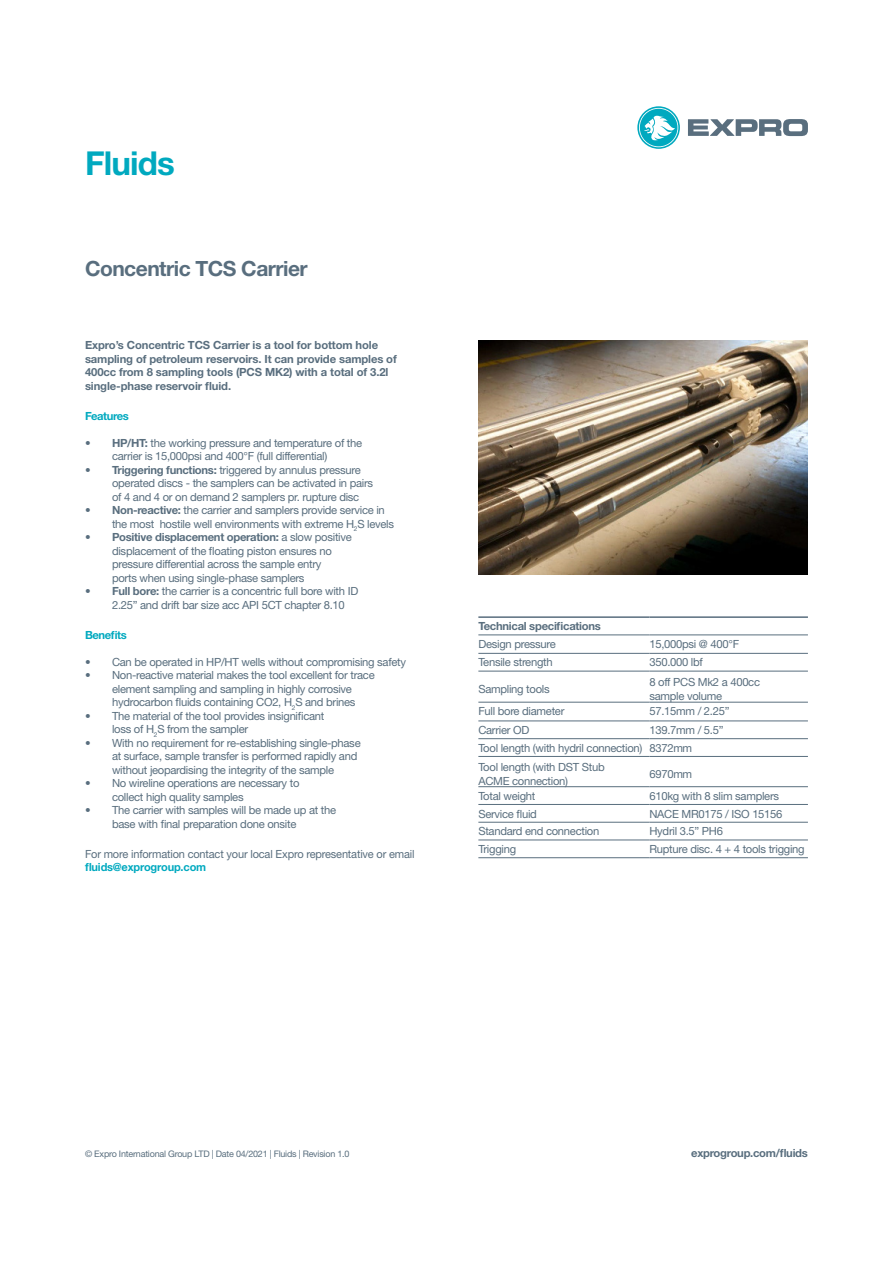
<style>
.page{position:relative;width:893px;height:1263px;background:#fff}
.page>*{position:absolute;margin:0;border:0;box-sizing:border-box;transform-origin:0 0}
.t1{font:700 33px "Helvetica Neue";letter-spacing:-.025em;color:#00a9bf}
.t2{font:700 21px "Helvetica Neue";letter-spacing:-.025em;color:#596e7e}
.t3{font:11.25px/13.5px "Helvetica Neue";letter-spacing:-.025em;color:#596e7e}
.t4{font:700 11.25px/13.5px "Helvetica Neue";letter-spacing:-.01em;color:#596e7e}
.t5{font:700 11.25px "Helvetica Neue";letter-spacing:-.04em;color:#00a9bf}
.t6{font:9px "Helvetica Neue";letter-spacing:-.025em;color:#596e7e}
.s1{font-weight:700}
.s2{font-weight:700;color:#00a9bf}
</style>
<div class="page">
<svg style="left:688px;top:119px;width:120px;height:17px"></svg>
<svg style="left:637px;top:106px;width:43px;height:43px"></svg>
<img style="left:478px;top:340px;width:330px;height:234px">
<hr style="left:478px;top:616px;width:171px;height:2px;background:#596e7e">
<hr style="left:649px;top:616px;width:159px;height:2px;background:#596e7e">
<hr style="left:478px;top:635px;width:171px;height:1px;background:#596e7e">
<hr style="left:649px;top:635px;width:159px;height:1px;background:#596e7e">
<hr style="left:478px;top:653px;width:171px;height:1px;background:#596e7e">
<hr style="left:649px;top:653px;width:159px;height:1px;background:#596e7e">
<hr style="left:478px;top:671px;width:171px;height:1px;background:#596e7e">
<hr style="left:649px;top:671px;width:159px;height:1px;background:#596e7e">
<hr style="left:478px;top:702px;width:171px;height:1px;background:#596e7e">
<hr style="left:649px;top:702px;width:159px;height:1px;background:#596e7e">
<hr style="left:478px;top:721px;width:171px;height:1px;background:#596e7e">
<hr style="left:649px;top:721px;width:159px;height:1px;background:#596e7e">
<hr style="left:478px;top:738px;width:171px;height:1px;background:#596e7e">
<hr style="left:649px;top:738px;width:159px;height:1px;background:#596e7e">
<hr style="left:478px;top:756px;width:171px;height:1px;background:#596e7e">
<hr style="left:649px;top:756px;width:159px;height:1px;background:#596e7e">
<hr style="left:478px;top:786px;width:171px;height:1px;background:#596e7e">
<hr style="left:649px;top:786px;width:159px;height:1px;background:#596e7e">
<hr style="left:478px;top:804px;width:171px;height:1px;background:#596e7e">
<hr style="left:649px;top:804px;width:159px;height:1px;background:#596e7e">
<hr style="left:478px;top:822px;width:171px;height:1px;background:#596e7e">
<hr style="left:649px;top:822px;width:159px;height:1px;background:#596e7e">
<hr style="left:478px;top:840px;width:171px;height:1px;background:#596e7e">
<hr style="left:649px;top:840px;width:159px;height:1px;background:#596e7e">
<hr style="left:478px;top:857px;width:171px;height:1px;background:#596e7e">
<hr style="left:649px;top:857px;width:159px;height:1px;background:#596e7e">
<p class="t1" style="left:85px;top:142px;width:91px">Fluids</p>
<p class="t2" style="left:85px;top:256px;width:224px">Concentric TCS Carrier</p>
<p class="t4" style="left:85px;top:338px;width:313px">Expro’s Concentric TCS Carrier is a tool for bottom hole sampling of petroleum reservoirs. It can provide samples of 400cc from 8 sampling tools (PCS MK2) with a total of 3.2l single-phase reservoir fluid.</p>
<p class="t5" style="left:85px;top:409px;width:45px">Features</p>
<p class="t3" style="left:112px;top:436px;width:252px;text-indent:-27px"><span class="s1">• HP/HT:</span> the working pressure and temperature of the carrier is 15,000psi and 400°F (full differential)</p>
<p class="t3" style="left:112px;top:463px;width:263px;text-indent:-27px"><span class="s1">• Triggering functions:</span> triggered by annulus pressure operated discs - the samplers can be activated in pairs of 4 and 4 or on demand 2 samplers pr. rupture disc</p>
<p class="t3" style="left:112px;top:503px;width:284px;text-indent:-27px"><span class="s1">• Non-reactive:</span> the carrier and samplers provide service in the most hostile well environments with extreme H<sub>2</sub>S levels</p>
<p class="t3" style="left:112px;top:530px;width:241px;text-indent:-27px"><span class="s1">• Positive displacement operation:</span> a slow positive displacement of the floating piston ensures no pressure differential across the sample entry<br>ports when using single-phase samplers</p>
<p class="t3" style="left:112px;top:584px;width:248px;text-indent:-27px"><span class="s1">• Full bore:</span> the carrier is a concentric full bore with ID<br>2.25” and drift bar size acc API 5CT chapter 8.10</p>
<p class="t5" style="left:85px;top:628px;width:43px">Benefits</p>
<p class="t3" style="left:85px;top:655px;width:322px">• Can be operated in HP/HT wells without compromising safety</p>
<p class="t3" style="left:112px;top:668px;width:264px;text-indent:-27px">• Non-reactive material makes the tool excellent for trace element sampling and sampling in highly corrosive hydrocarbon fluids containing CO2, H<sub>2</sub>S and brines</p>
<p class="t3" style="left:112px;top:709px;width:214px;text-indent:-27px">• The material of the tool provides insignificant loss of H<sub>2</sub>S from the sampler</p>
<p class="t3" style="left:112px;top:736px;width:250px;text-indent:-27px">• With no requirement for re-establishing single-phase at surface, sample transfer is performed rapidly and without jeopardising the integrity of the sample</p>
<p class="t3" style="left:112px;top:776px;width:189px;text-indent:-27px">• No wireline operations are necessary to collect high quality samples</p>
<p class="t3" style="left:112px;top:803px;width:226px;text-indent:-27px">• The carrier with samples will be made up at the base with final preparation done onsite</p>
<p class="t3" style="left:85px;top:847px;width:331px">For more information contact your local Expro representative or email <span class="s2">fluids@exprogroup.com</span></p>
<p class="t4" style="left:478px;top:619px;width:124px">Technical specifications</p>
<p class="t3" style="left:478px;top:637px;width:79px">Design pressure</p>
<p class="t3" style="left:649px;top:637px;width:91px">15,000psi @ 400°F</p>
<p class="t3" style="left:478px;top:655px;width:76px">Tensile strength</p>
<p class="t3" style="left:649px;top:655px;width:55px">350.000 lbf</p>
<p class="t3" style="left:478px;top:682px;width:73px">Sampling tools</p>
<p class="t3" style="left:649px;top:675px;width:112px">8 off PCS Mk2 a 400cc sample volume</p>
<p class="t3" style="left:478px;top:704px;width:88px">Full bore diameter</p>
<p class="t3" style="left:649px;top:704px;width:82px">57.15mm / 2.25”</p>
<p class="t3" style="left:478px;top:723px;width:53px">Carrier OD</p>
<p class="t3" style="left:649px;top:723px;width:76px">139.7mm / 5.5”</p>
<p class="t3" style="left:478px;top:741px;width:166px">Tool length (with hydril connection)</p>
<p class="t3" style="left:649px;top:741px;width:44px">8372mm</p>
<p class="t3" style="left:478px;top:760px;width:128px">Tool length (with DST Stub<br>ACME connection)</p>
<p class="t3" style="left:649px;top:767px;width:44px">6970mm</p>
<p class="t3" style="left:478px;top:789px;width:59px">Total weight</p>
<p class="t3" style="left:649px;top:789px;width:131px">610kg with 8 slim samplers</p>
<p class="t3" style="left:478px;top:807px;width:60px">Service fluid</p>
<p class="t3" style="left:649px;top:807px;width:135px">NACE MR0175 / ISO 15156</p>
<p class="t3" style="left:478px;top:824px;width:122px">Standard end connection</p>
<p class="t3" style="left:649px;top:824px;width:75px">Hydril 3.5” PH6</p>
<p class="t3" style="left:478px;top:842px;width:39px">Trigging</p>
<p class="t3" style="left:649px;top:842px;width:157px">Rupture disc. 4 + 4 tools trigging</p>
<p class="t6" style="left:85px;top:1148px;width:266px">© Expro International Group LTD | Date 04/2021 | Fluids | Revision 1.0</p>
<p class="t4" style="left:691px;top:1146px;width:118px">exprogroup.com/fluids</p>
</div>
